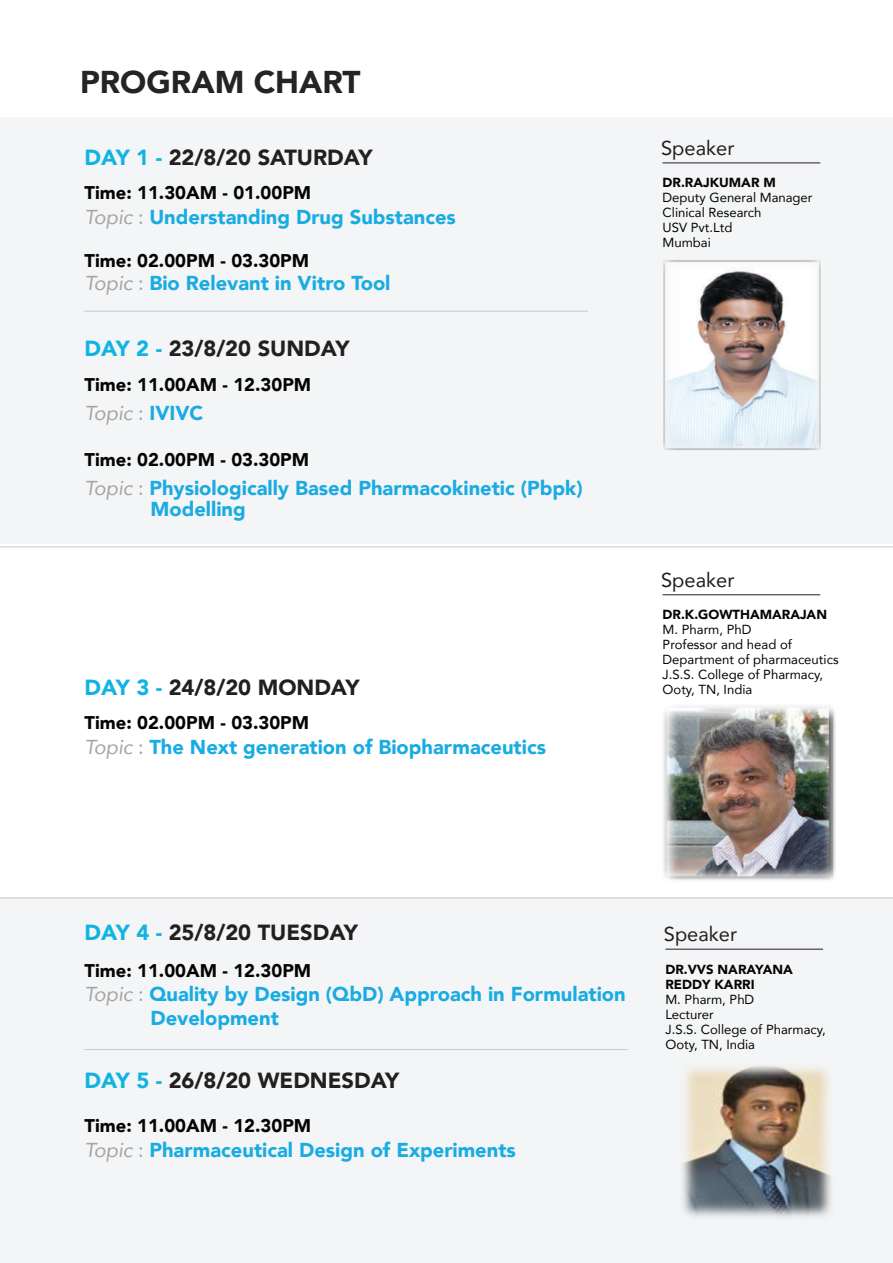
<style>
.page{position:relative;width:893px;height:1263px;background:#fff}
.page>*{position:absolute;margin:0;border:0;box-sizing:border-box;transform-origin:0 0}
.t1{font:900 31.5px "Avenir";color:#242424}
.t2{font:900 21.9px "Avenir";color:#231f20}
.t3{font:900 20.1px/24px "Avenir";color:#18ace3}
.t4{font:900 20.1px/21px "Avenir";color:#1aabe2}
.t5{font:20.1px "Avenir";color:#231f20}
.t6{font:italic 20.1px "Avenir";color:#a5a4a4}
.t7{font:900 18.3px "Avenir";color:#040503}
.t8{font:13.05px/15px "Avenir";color:#040503}
.t9{font:900 13.05px/15px "Avenir";color:#040503}
.s1{color:#10b4e3}
.s2{font-weight:400;font-style:italic;color:#a5a4a4}
.s3{font-weight:400;color:#a5a4a4}
.s4{font-style:normal}
.s5{font-weight:900;font-style:normal;color:#1aabe2}
</style>
<div class="page">
<div style="left:0;top:117px;width:893px;height:427px;background:#f4f5f6"></div>
<div style="left:0;top:898px;width:893px;height:365px;background:#f4f5f6"></div>
<hr style="left:85px;top:311px;width:503px;height:1px;background:#c9c8c8">
<hr style="left:85px;top:1049px;width:543px;height:1px;background:#c9c8c8">
<hr style="left:0;top:546px;width:893px;height:1px;background:#c9c8c8">
<hr style="left:0;top:897px;width:893px;height:1px;background:#c9c8c8">
<img style="left:663px;top:260px;width:157px;height:190px">
<hr style="left:663px;top:163px;width:157px;height:1px;background:#231f20">
<hr style="left:663px;top:594px;width:157px;height:1px;background:#231f20">
<img style="left:663px;top:706px;width:172px;height:174px">
<hr style="left:665px;top:949px;width:158px;height:1px;background:#231f20">
<img style="left:682px;top:1065px;width:150px;height:153px">
<h1 class="t1" style="left:80px;top:55px;width:282px">PROGRAM CHART</h1>
<h2 class="t2" style="left:84px;top:139px;width:290px"><span class="s1">DAY 1 -</span> 22/8/20 SATURDAY</h2>
<h3 class="t5" style="left:661px;top:132px;width:75px">Speaker</h3>
<h3 class="t7" style="left:85px;top:177px;width:228px">Time: 11.30AM - 01.00PM</h3>
<h3 class="t3" style="left:85px;top:204px;width:373px"><span class="s2">Topic</span> <span class="s3">:</span> Understanding Drug Substances</h3>
<p class="t9" style="left:663px;top:175px;width:115px">DR.RAJKUMAR M</p>
<p class="t8" style="left:663px;top:190px;width:151px">Deputy General Manager<br>Clinical Research<br>USV Pvt.Ltd<br>Mumbai</p>
<h3 class="t7" style="left:85px;top:245px;width:226px">Time: 02.00PM - 03.30PM</h3>
<h3 class="t3" style="left:85px;top:271px;width:307px"><span class="s2">Topic</span> <span class="s3">:</span> Bio Relevant in Vitro Tool</h3>
<h2 class="t2" style="left:84px;top:329px;width:267px"><span class="s1">DAY 2 -</span> 23/8/20 SUNDAY</h2>
<h3 class="t7" style="left:85px;top:369px;width:228px">Time: 11.00AM - 12.30PM</h3>
<h3 class="t6" style="left:85px;top:400px;width:120px">Topic <span class="s4">:</span> <span class="s5">IVIVC</span></h3>
<h3 class="t7" style="left:85px;top:444px;width:226px">Time: 02.00PM - 03.30PM</h3>
<h3 class="t4" style="left:150px;top:477px;width:434px;text-indent:-66px"><span class="s2">Topic</span> <span class="s3">:</span> Physiologically Based Pharmacokinetic (Pbpk)<br>Modelling</h3>
<h2 class="t2" style="left:85px;top:668px;width:277px"><span class="s1">DAY 3 -</span> 24/8/20 MONDAY</h2>
<h3 class="t7" style="left:85px;top:707px;width:226px">Time: 02.00PM - 03.30PM</h3>
<h3 class="t3" style="left:85px;top:734px;width:463px"><span class="s2">Topic</span> <span class="s3">:</span> The Next generation of Biopharmaceutics</h3>
<h3 class="t5" style="left:661px;top:563px;width:75px">Speaker</h3>
<p class="t9" style="left:663px;top:607px;width:166px">DR.K.GOWTHAMARAJAN</p>
<p class="t8" style="left:663px;top:622px;width:177px">M. Pharm, PhD<br>Professor and head of<br>Department of pharmaceutics<br>J.S.S. College of Pharmacy,<br>Ooty, TN, India</p>
<h2 class="t2" style="left:85px;top:913px;width:275px"><span class="s1">DAY 4 -</span> 25/8/20 TUESDAY</h2>
<h3 class="t7" style="left:85px;top:955px;width:228px">Time: 11.00AM - 12.30PM</h3>
<h3 class="t3" style="left:150px;top:982px;width:477px;text-indent:-66px"><span class="s2">Topic</span> <span class="s3">:</span> Quality by Design (QbD) Approach in Formulation<br>Development</h3>
<h2 class="t2" style="left:85px;top:1062px;width:316px"><span class="s1">DAY 5 -</span> 26/8/20 WEDNESDAY</h2>
<h3 class="t7" style="left:85px;top:1110px;width:228px">Time: 11.00AM - 12.30PM</h3>
<h3 class="t3" style="left:85px;top:1137px;width:433px"><span class="s2">Topic</span> <span class="s3">:</span> Pharmaceutical Design of Experiments</h3>
<h3 class="t5" style="left:664px;top:918px;width:75px">Speaker</h3>
<p class="t9" style="left:665px;top:961px;width:129px">DR.VVS NARAYANA<br>REDDY KARRI</p>
<p class="t8" style="left:665px;top:991px;width:162px">M. Pharm, PhD<br>Lecturer<br>J.S.S. College of Pharmacy,<br>Ooty, TN, India</p>
<p class="t8" style="left:663px;top:963px;width:131px">M. Pharm, PhD<br>Professor and head of</p>
<p class="t8" style="left:663px;top:1023px;width:91px">Ooty, TN, India</p>
</div>
